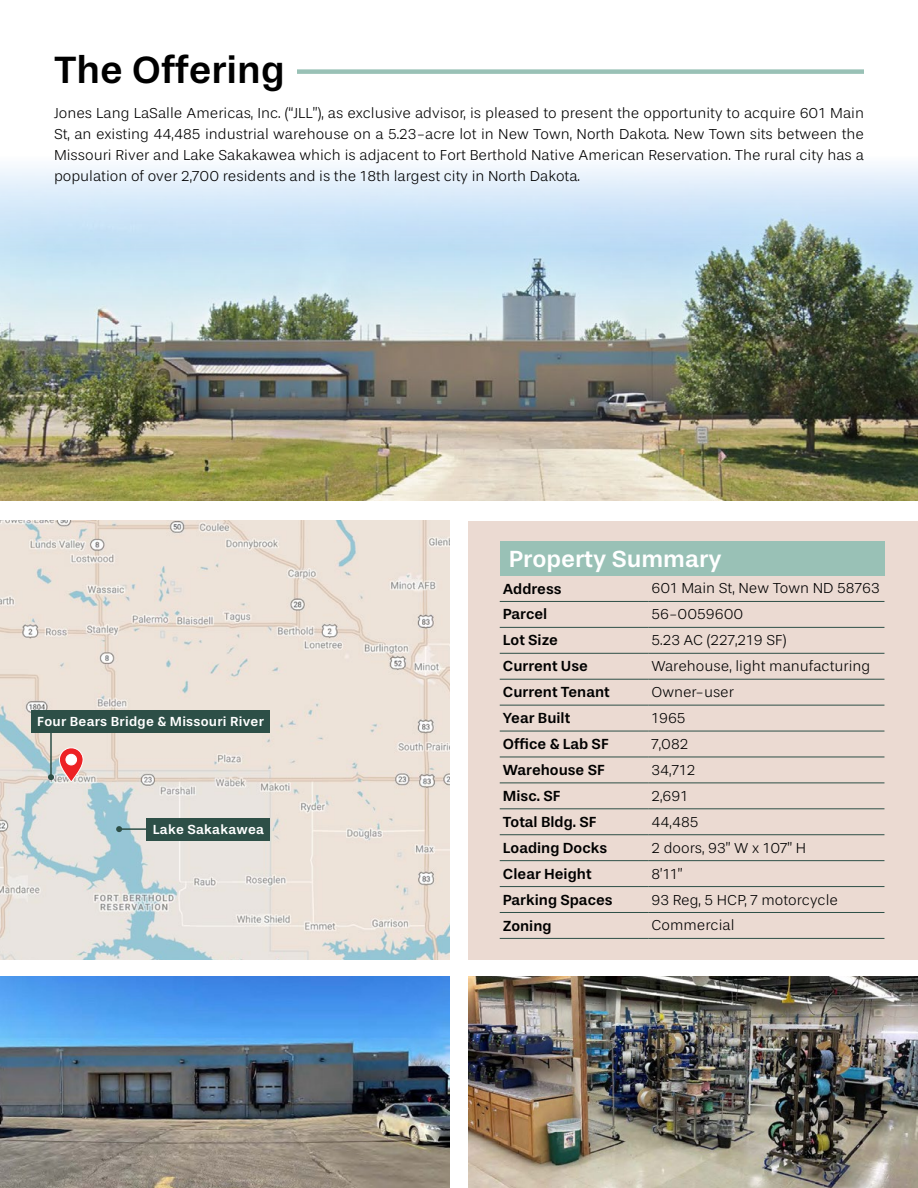
<style>
.page{position:relative;width:918px;height:1188px;background:#fff}
.page>*{position:absolute;margin:0;border:0;box-sizing:border-box;transform-origin:0 0}
.t1{font:500 39px "Stevie Sans";color:#000}
.t2{font:500 24px "Stevie Sans";color:#fff}
.t3{font:300 15px/21px "Stevie Sans";color:#000;text-align:justify}
.t4{font:500 15px "Stevie Sans";color:#000}
.t5{font:500 13.5px "Stevie Sans";letter-spacing:.02em;color:#fff}
</style>
<div class="page">
<img style="left:0;top:164px;width:918px;height:337px">
<img style="left:0;top:521px;width:450px;height:439px">
<div style="left:468px;top:521px;width:450px;height:439px;background:#ebdad2"></div>
<hr style="left:50px;top:732px;width:2px;height:45px;background:#2d4f47">
<svg style="left:48px;top:746px;width:36px;height:37px"></svg>
<hr style="left:119px;top:828px;width:34px;height:2px;background:#2d4f47">
<svg style="left:116px;top:826px;width:6px;height:6px"></svg>
<div style="left:147px;top:818px;width:123px;height:22px;background:#2d4f47"></div>
<div style="left:31px;top:710px;width:239px;height:22px;background:#2d4f47"></div>
<div style="left:297px;top:69px;width:567px;height:5px;background:#99c1b6"></div>
<img style="left:0;top:976px;width:450px;height:212px">
<img style="left:468px;top:976px;width:450px;height:212px">
<div style="left:500px;top:541px;width:384px;height:35px;background:#99c1b6"></div>
<hr style="left:500px;top:601px;width:148px;height:1px;background:#2d4f47">
<hr style="left:648px;top:601px;width:236px;height:1px;background:#2d4f47">
<hr style="left:500px;top:627px;width:148px;height:1px;background:#2d4f47">
<hr style="left:648px;top:627px;width:236px;height:1px;background:#2d4f47">
<hr style="left:500px;top:653px;width:148px;height:1px;background:#2d4f47">
<hr style="left:648px;top:653px;width:236px;height:1px;background:#2d4f47">
<hr style="left:500px;top:679px;width:148px;height:1px;background:#2d4f47">
<hr style="left:648px;top:679px;width:236px;height:1px;background:#2d4f47">
<hr style="left:500px;top:705px;width:148px;height:1px;background:#2d4f47">
<hr style="left:648px;top:705px;width:236px;height:1px;background:#2d4f47">
<hr style="left:500px;top:731px;width:148px;height:1px;background:#2d4f47">
<hr style="left:648px;top:731px;width:236px;height:1px;background:#2d4f47">
<hr style="left:500px;top:757px;width:148px;height:1px;background:#2d4f47">
<hr style="left:648px;top:757px;width:236px;height:1px;background:#2d4f47">
<hr style="left:500px;top:783px;width:148px;height:1px;background:#2d4f47">
<hr style="left:648px;top:783px;width:236px;height:1px;background:#2d4f47">
<hr style="left:500px;top:808px;width:148px;height:1px;background:#2d4f47">
<hr style="left:648px;top:808px;width:236px;height:1px;background:#2d4f47">
<hr style="left:500px;top:834px;width:148px;height:1px;background:#2d4f47">
<hr style="left:648px;top:834px;width:236px;height:1px;background:#2d4f47">
<hr style="left:500px;top:860px;width:148px;height:1px;background:#2d4f47">
<hr style="left:648px;top:860px;width:236px;height:1px;background:#2d4f47">
<hr style="left:500px;top:886px;width:148px;height:1px;background:#2d4f47">
<hr style="left:648px;top:886px;width:236px;height:1px;background:#2d4f47">
<hr style="left:500px;top:912px;width:148px;height:1px;background:#2d4f47">
<hr style="left:648px;top:912px;width:236px;height:1px;background:#2d4f47">
<hr style="left:500px;top:938px;width:148px;height:1px;background:#2d4f47">
<hr style="left:648px;top:938px;width:236px;height:1px;background:#2d4f47">
<h1 class="t1" style="left:54px;top:47px;width:232px">The Offering</h1>
<p class="t3" style="left:54px;top:102px;width:812px">Jones Lang LaSalle Americas, Inc. (“JLL”), as exclusive advisor, is pleased to present the opportunity to acquire 601 Main St, an existing 44,485 industrial warehouse on a 5.23-acre lot in New Town, North Dakota. New Town sits between the Missouri River and Lake Sakakawea which is adjacent to Fort Berthold Native American Reservation. The rural city has a population of over 2,700 residents and is the 18th largest city in North Dakota.</p>
<p class="t5" style="left:37px;top:714px;width:228px">Four Bears Bridge &amp; Missouri River</p>
<p class="t5" style="left:153px;top:822px;width:113px">Lake Sakakawea</p>
<h2 class="t2" style="left:509px;top:544px;width:214px">Property Summary</h2>
<p class="t4" style="left:503px;top:580px;width:60px">Address</p>
<p class="t3" style="left:651px;top:578px;width:230px">601 Main St, New Town ND 58763</p>
<p class="t4" style="left:503px;top:606px;width:46px">Parcel</p>
<p class="t3" style="left:651px;top:604px;width:93px">56-0059600</p>
<p class="t4" style="left:503px;top:631px;width:56px">Lot Size</p>
<p class="t3" style="left:651px;top:630px;width:136px">5.23 AC (227,219 SF)</p>
<p class="t4" style="left:503px;top:657px;width:86px">Current Use</p>
<p class="t3" style="left:651px;top:656px;width:220px">Warehouse, light manufacturing</p>
<p class="t4" style="left:503px;top:683px;width:108px">Current Tenant</p>
<p class="t3" style="left:651px;top:682px;width:84px">Owner-user</p>
<p class="t4" style="left:503px;top:709px;width:69px">Year Built</p>
<p class="t3" style="left:651px;top:708px;width:36px">1965</p>
<p class="t4" style="left:503px;top:735px;width:107px">Office &amp; Lab SF</p>
<p class="t3" style="left:651px;top:734px;width:39px">7,082</p>
<p class="t4" style="left:503px;top:761px;width:103px">Warehouse SF</p>
<p class="t3" style="left:651px;top:760px;width:45px">34,712</p>
<p class="t4" style="left:503px;top:787px;width:59px">Misc. SF</p>
<p class="t3" style="left:651px;top:785px;width:38px">2,691</p>
<p class="t4" style="left:503px;top:813px;width:95px">Total Bldg. SF</p>
<p class="t3" style="left:651px;top:811px;width:49px">44,485</p>
<p class="t4" style="left:503px;top:839px;width:106px">Loading Docks</p>
<p class="t3" style="left:651px;top:837px;width:156px">2 doors, 93” W x 107” H</p>
<p class="t4" style="left:503px;top:865px;width:90px">Clear Height</p>
<p class="t3" style="left:651px;top:863px;width:33px">8’11”</p>
<p class="t4" style="left:503px;top:891px;width:111px">Parking Spaces</p>
<p class="t3" style="left:651px;top:889px;width:188px">93 Reg, 5 HCP, 7 motorcycle</p>
<p class="t4" style="left:503px;top:917px;width:50px">Zoning</p>
<p class="t3" style="left:651px;top:915px;width:85px">Commercial</p>
</div>
